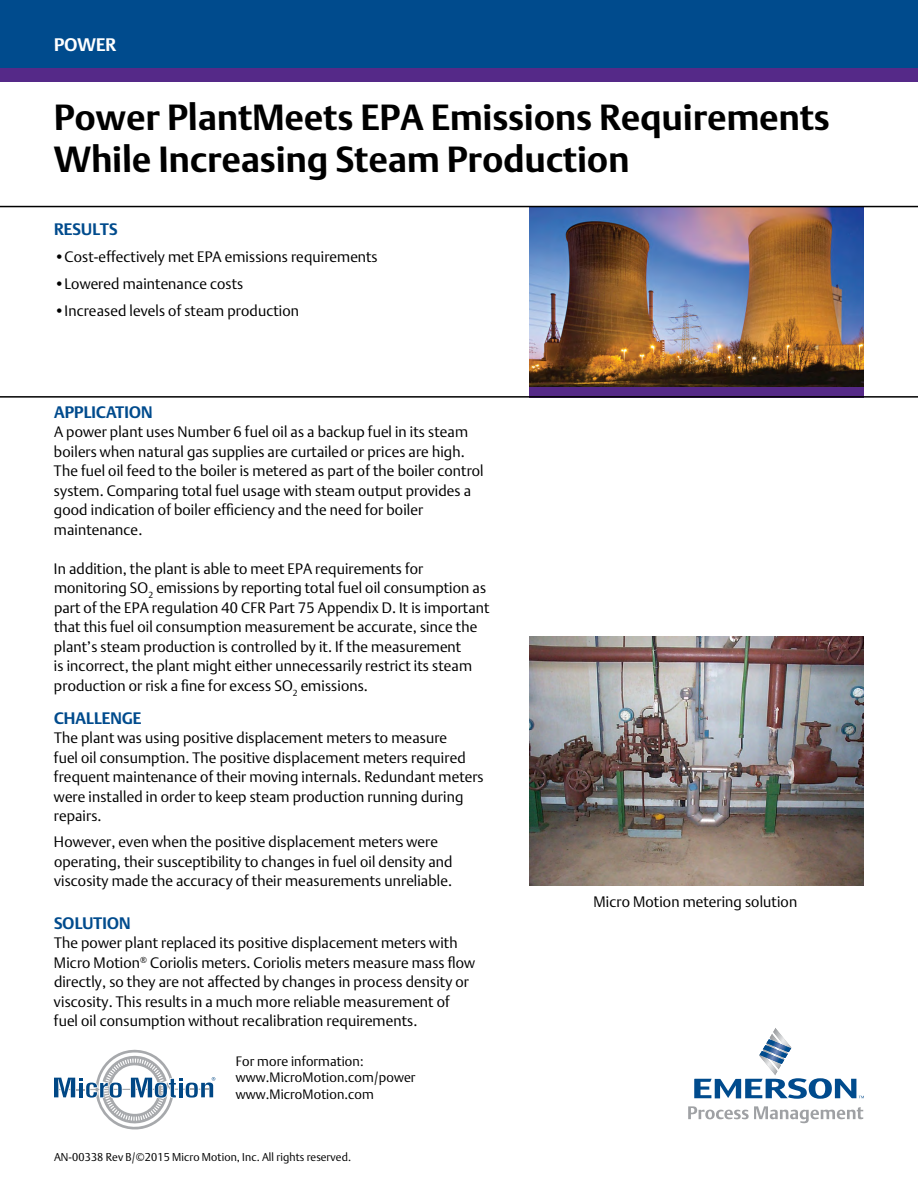
<style>
.page{position:relative;width:918px;height:1188px;background:#fff}
.page>*{position:absolute;margin:0;border:0;box-sizing:border-box;transform-origin:0 0}
.t1{font:700 36px/42px "DTL Argo T";color:#000}
.t2{font:700 18px "DTL Argo T";color:#fff}
.t3{font:700 16.5px "DTL Argo T";color:#004b8d}
.t4{font:15px/19.5px "DTL Argo T Light";color:#000}
.t5{font:13.5px/16.5px "DTL Argo T Light";color:#000}
.t6{font:11.25px "DTL Argo T Light";color:#000}
</style>
<div class="page">
<div style="left:0;top:68px;width:918px;height:14px;background:#552988"></div>
<div style="left:0;top:0;width:918px;height:68px;background:#004b8d"></div>
<div style="left:529px;top:386px;width:335px;height:11px;background:#552988"></div>
<img style="left:529px;top:207px;width:335px;height:180px">
<svg style="left:694px;top:1028px;width:170px;height:71px"></svg>
<svg style="left:688px;top:1106px;width:175px;height:17px"></svg>
<svg style="left:54px;top:1050px;width:161px;height:80px"></svg>
<hr style="left:0;top:206px;width:918px;height:1px;background:#000">
<hr style="left:0;top:396px;width:918px;height:2px;background:#000">
<img style="left:529px;top:636px;width:335px;height:250px">
<p class="t2" style="left:54px;top:34px;width:64px">POWER</p>
<h1 class="t1" style="left:54px;top:96px;width:778px">Power PlantMeets EPA Emissions Requirements<br>While Increasing Steam Production</h1>
<p class="t3" style="left:54px;top:219px;width:66px">RESULTS</p>
<p class="t4" style="left:54px;top:247px;width:326px">•Cost-effectively met EPA emissions requirements</p>
<p class="t4" style="left:54px;top:274px;width:191px">•Lowered maintenance costs</p>
<p class="t4" style="left:54px;top:301px;width:247px">•Increased levels of steam production</p>
<p class="t3" style="left:54px;top:402px;width:101px">APPLICATION</p>
<p class="t4" style="left:54px;top:422px;width:432px">A power plant uses Number 6 fuel oil as a backup fuel in its steam boilers when natural gas supplies are curtailed or prices are high.<br>The fuel oil feed to the boiler is metered as part of the boiler control system. Comparing total fuel usage with steam output provides a good indication of boiler efficiency and the need for boiler maintenance.</p>
<p class="t4" style="left:54px;top:558px;width:438px">In addition, the plant is able to meet EPA requirements for monitoring SO<sub>2</sub> emissions by reporting total fuel oil consumption as part of the EPA regulation 40 CFR Part 75 Appendix D. It is important that this fuel oil consumption measurement be accurate, since the plant’s steam production is controlled by it. If the measurement<br>is incorrect, the plant might either unnecessarily restrict its steam production or risk a fine for excess SO<sub>2</sub> emissions.</p>
<p class="t3" style="left:54px;top:708px;width:90px">CHALLENGE</p>
<p class="t4" style="left:54px;top:728px;width:432px">The plant was using positive displacement meters to measure<br>fuel oil consumption. The positive displacement meters required frequent maintenance of their moving internals. Redundant meters were installed in order to keep steam production running during repairs.</p>
<p class="t4" style="left:54px;top:832px;width:400px">However, even when the positive displacement meters were operating, their susceptibility to changes in fuel oil density and viscosity made the accuracy of their measurements unreliable.</p>
<p class="t3" style="left:54px;top:913px;width:79px">SOLUTION</p>
<p class="t4" style="left:54px;top:933px;width:423px">The power plant replaced its positive displacement meters with Micro Motion<sup>®</sup> Coriolis meters. Coriolis meters measure mass flow directly, so they are not affected by changes in process density or viscosity. This results in a much more reliable measurement of fuel oil consumption without recalibration requirements.</p>
<p class="t5" style="left:236px;top:1052px;width:181px">For more information: www.MicroMotion.com/power www.MicroMotion.com</p>
<p class="t6" style="left:54px;top:1150px;width:299px">AN-00338 Rev B/©2015 Micro Motion, Inc. All rights reserved.</p>
<p class="t4" style="left:593px;top:892px;width:206px">Micro Motion metering solution</p>
</div>
